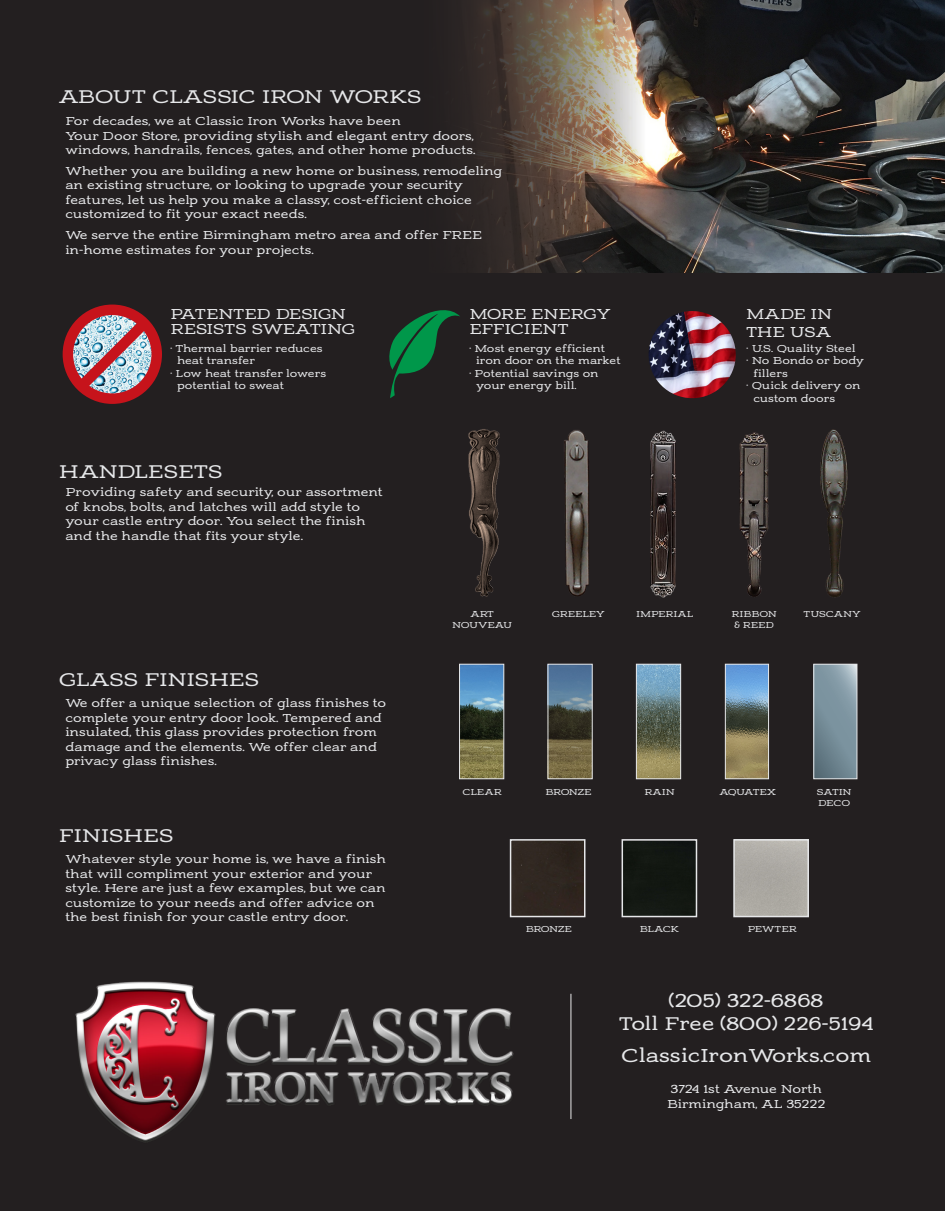
<style>
.page{position:relative;width:945px;height:1215px;background:#fff}
.page>*{position:absolute;margin:0;border:0;box-sizing:border-box;transform-origin:0 0}
.t1{font:19.5px "Adorn S Slab Serif";color:#e6e7e9}
.t2{font:19.2px "Adorn S Slab Serif";letter-spacing:-.02em;color:#e6e7e9}
.t3{font:19.2px "Adorn S Slab Serif";color:#e6e7e9}
.t4{font:15px/15px "Adorn S Slab Serif";letter-spacing:-.02em;color:#e6e7e9}
.t5{font:12px/14.4px "Adorn S Slab Serif";color:#e6e7e9}
.t6{font:10.5px/12.6px "Adorn S Slab Serif";color:#e6e7e9}
.t7{font:9px "Adorn S Slab Serif";letter-spacing:-.02em;color:#e6e7e9}
.t8{font:9px "Adorn S Slab Serif";letter-spacing:-.045em;color:#e6e7e9}
.t9{font:9px "Adorn S Slab Serif";letter-spacing:-.07em;color:#e6e7e9}
</style>
<div class="page">
<div style="left:0;top:0;width:945px;height:1211px;background:#231f20"></div>
<img style="left:458px;top:0;width:487px;height:273px">
<img style="left:461px;top:666px;width:41px;height:111px">
<div style="left:459px;top:664px;width:45px;height:115px;border:1px solid #e6e7e9"></div>
<div style="left:513px;top:842px;width:69px;height:72px;background:#302620"></div>
<div style="left:510px;top:839px;width:75px;height:78px;border:2px solid #e6e7e9"></div>
<div style="left:622px;top:839px;width:75px;height:78px;border:2px solid #e6e7e9"></div>
<img style="left:736px;top:842px;width:70px;height:72px">
<div style="left:733px;top:839px;width:76px;height:78px;border:2px solid #e6e7e9"></div>
<img style="left:550px;top:666px;width:40px;height:111px">
<img style="left:638px;top:666px;width:41px;height:111px">
<div style="left:636px;top:664px;width:45px;height:115px;border:1px solid #e6e7e9"></div>
<img style="left:727px;top:666px;width:40px;height:111px">
<div style="left:725px;top:664px;width:44px;height:115px;border:1px solid #e6e7e9"></div>
<svg style="left:816px;top:666px;width:39px;height:111px;background:#7a919c"></svg>
<div style="left:814px;top:664px;width:43px;height:115px;border:1px solid #e6e7e9"></div>
<img style="left:75px;top:981px;width:439px;height:161px">
<hr style="left:571px;top:994px;width:1px;height:125px;background:#e9eaeb">
<img style="left:468px;top:429px;width:32px;height:168px">
<img style="left:650px;top:430px;width:26px;height:168px">
<img style="left:564px;top:430px;width:25px;height:166px">
<img style="left:739px;top:432px;width:30px;height:165px">
<img style="left:820px;top:429px;width:28px;height:169px">
<div style="left:63px;top:305px;width:99px;height:99px;border:10px solid #c6131b;border-radius:50%"></div>
<img style="left:67px;top:307px;width:93px;height:94px">
<img style="left:649px;top:311px;width:87px;height:87px;border-radius:44px">
<svg style="left:389px;top:310px;width:71px;height:88px"></svg>
<p class="t2" style="left:59px;top:85px;width:364px">ABOUT CLASSIC IRON WORKS</p>
<p class="t5" style="left:65px;top:114px;width:412px">For decades, we at Classic Iron Works have been<br>Your Door Store, providing stylish and elegant entry doors, windows, handrails, fences, gates, and other home products.</p>
<p class="t5" style="left:65px;top:164px;width:439px">Whether you are building a new home or business, remodeling an existing structure, or looking to upgrade your security features, let us help you make a classy, cost-efficient choice customized to fit your exact needs.</p>
<p class="t5" style="left:65px;top:228px;width:418px">We serve the entire Birmingham metro area and offer FREE in-home estimates for your projects.</p>
<p class="t4" style="left:170px;top:307px;width:186px">PATENTED DESIGN<br>RESISTS SWEATING</p>
<p class="t4" style="left:469px;top:307px;width:143px">MORE ENERGY<br>EFFICIENT</p>
<p class="t6" style="left:177px;top:342px;width:147px;text-indent:-7px">• Thermal barrier reduces heat transfer</p>
<p class="t6" style="left:177px;top:367px;width:151px;text-indent:-7px">• Low heat transfer lowers potential to sweat</p>
<p class="t6" style="left:476px;top:342px;width:146px;text-indent:-7px">• Most energy efficient iron door on the market</p>
<p class="t6" style="left:476px;top:367px;width:124px;text-indent:-7px">• Potential savings on your energy bill.</p>
<p class="t2" style="left:59px;top:460px;width:165px">HANDLESETS</p>
<p class="t5" style="left:65px;top:485px;width:319px">Providing safety and security, our assortment of knobs, bolts, and latches will add style to your castle entry door. You select the finish and the handle that fits your style.</p>
<p class="t4" style="left:746px;top:305px;width:88px;line-height:18px">MADE IN<br>THE USA</p>
<p class="t6" style="left:747px;top:342px;width:110px">• U.S. Quality Steel</p>
<p class="t6" style="left:753px;top:354px;width:112px;text-indent:-7px">• No Bondo or body fillers</p>
<p class="t6" style="left:753px;top:380px;width:109px;text-indent:-7px">• Quick delivery on custom doors</p>
<p class="t2" style="left:59px;top:667px;width:202px">GLASS FINISHES</p>
<p class="t5" style="left:65px;top:696px;width:322px">We offer a unique selection of glass finishes to complete your entry door look. Tempered and insulated, this glass provides protection from damage and the elements. We offer clear and privacy glass finishes.</p>
<p class="t2" style="left:59px;top:823px;width:116px">FINISHES</p>
<p class="t5" style="left:65px;top:852px;width:322px">Whatever style your home is, we have a finish that will compliment your exterior and your style. Here are just a few examples, but we can customize to your needs and offer advice on the best finish for your castle entry door.</p>
<p class="t7" style="left:470px;top:608px;width:25px">ART</p>
<p class="t8" style="left:452px;top:619px;width:62px">NOUVEAU</p>
<p class="t7" style="left:552px;top:608px;width:54px">GREELEY</p>
<p class="t7" style="left:636px;top:608px;width:59px">IMPERIAL</p>
<p class="t7" style="left:732px;top:608px;width:47px">RIBBON</p>
<p class="t7" style="left:734px;top:619px;width:41px">&amp; REED</p>
<p class="t7" style="left:804px;top:608px;width:58px">TUSCANY</p>
<p class="t7" style="left:463px;top:786px;width:41px">CLEAR</p>
<p class="t7" style="left:546px;top:786px;width:47px">BRONZE</p>
<p class="t7" style="left:644px;top:786px;width:32px">RAIN</p>
<p class="t7" style="left:817px;top:786px;width:36px">SATIN</p>
<p class="t7" style="left:818px;top:797px;width:34px">DECO</p>
<p class="t9" style="left:720px;top:786px;width:58px">AQUATEX</p>
<p class="t7" style="left:526px;top:923px;width:47px">BRONZE</p>
<p class="t7" style="left:640px;top:923px;width:41px">BLACK</p>
<p class="t7" style="left:748px;top:923px;width:50px">PEWTER</p>
<p class="t2" style="left:669px;top:989px;width:156px">(205) 322-6868</p>
<p class="t3" style="left:619px;top:1012px;width:257px">Toll Free (800) 226-5194</p>
<p class="t1" style="left:621px;top:1043px;width:252px">ClassicIronWorks.com</p>
<p class="t5" style="left:671px;top:1082px;width:153px">3724 1st Avenue North</p>
<p class="t5" style="left:667px;top:1096px;width:160px">Birmingham, AL 35222</p>
</div>
